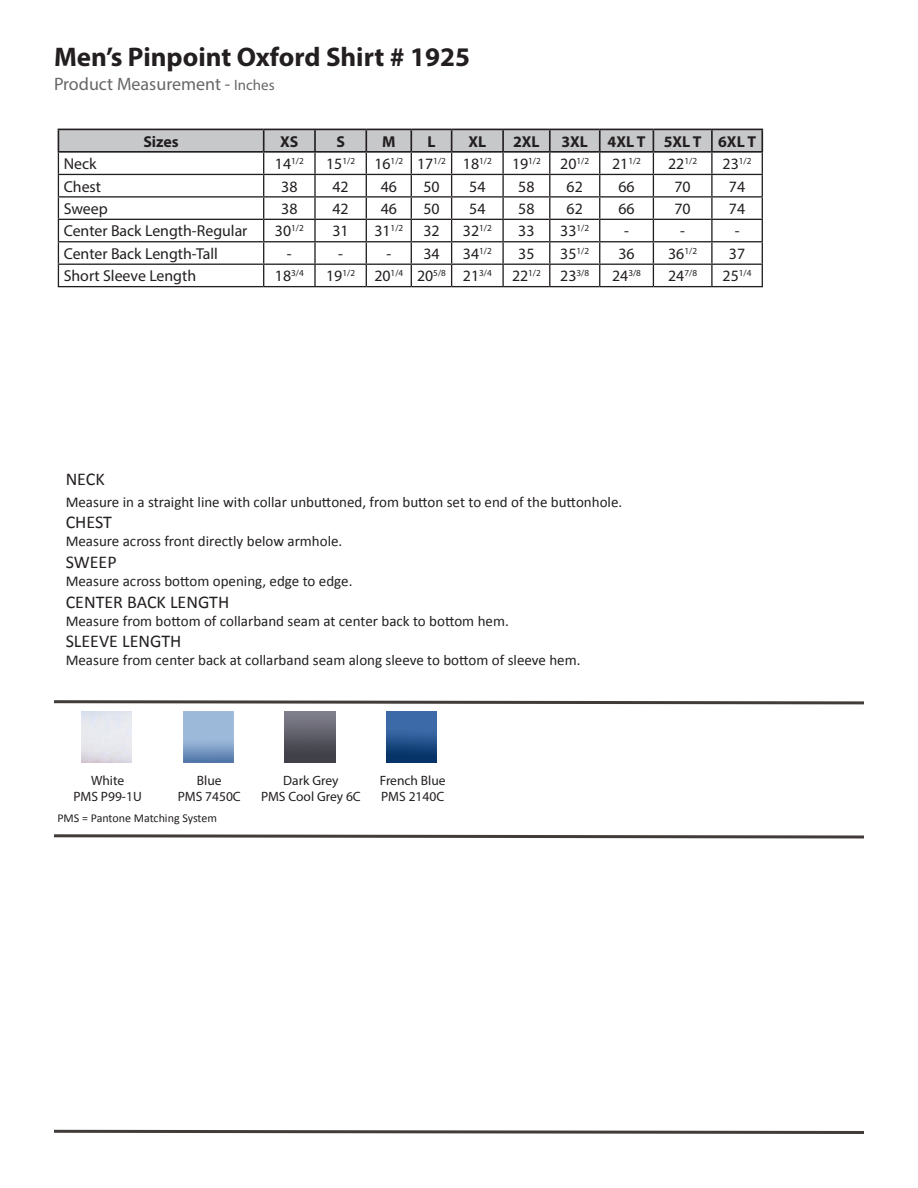
<style>
.page{position:relative;width:918px;height:1188px;background:#fff}
.page>*{position:absolute;margin:0;border:0;box-sizing:border-box;transform-origin:0 0}
.t1{font:700 27px "Myriad Pro";color:#231f20}
.t2{font:18px "Calibri";color:#231f20}
.t3{font:18px "Myriad Pro";color:#67676a}
.t4{font:15.9px "Myriad Pro";color:#231f20}
.t5{font:700 15.9px "Myriad Pro";color:#231f20}
.t6{font:15px "Calibri";color:#231f20}
.t7{font:13.5px "Myriad Pro";color:#231f20}
.t8{font:12px "Calibri";color:#231f20}
.t9{font:9.3px "Myriad Pro";color:#231f20}
.s1{font-size:15px}
.s2{font-size:15.9px}
</style>
<div class="page">
<hr style="left:58px;top:286px;width:206px;height:1px;background:#231f20">
<hr style="left:264px;top:286px;width:51px;height:1px;background:#231f20">
<hr style="left:315px;top:286px;width:51px;height:1px;background:#231f20">
<hr style="left:366px;top:286px;width:45px;height:1px;background:#231f20">
<hr style="left:411px;top:286px;width:41px;height:1px;background:#231f20">
<hr style="left:452px;top:286px;width:51px;height:1px;background:#231f20">
<hr style="left:503px;top:286px;width:47px;height:1px;background:#231f20">
<hr style="left:550px;top:286px;width:50px;height:1px;background:#231f20">
<hr style="left:600px;top:286px;width:53px;height:1px;background:#231f20">
<hr style="left:653px;top:286px;width:59px;height:1px;background:#231f20">
<hr style="left:712px;top:286px;width:51px;height:1px;background:#231f20">
<svg style="left:58px;top:129px;width:705px;height:157px"></svg>
<hr style="left:711px;top:130px;width:2px;height:21px;background:#231f20">
<hr style="left:761px;top:130px;width:2px;height:21px;background:#231f20">
<svg style="left:54px;top:700px;width:810px;height:5px"></svg>
<svg style="left:54px;top:1129px;width:810px;height:5px"></svg>
<svg style="left:54px;top:834px;width:810px;height:5px"></svg>
<img style="left:183px;top:712px;width:50px;height:50px">
<img style="left:285px;top:712px;width:50px;height:50px">
<img style="left:386px;top:712px;width:51px;height:50px">
<p class="t1" style="left:54px;top:40px;width:418px">Men’s Pinpoint Oxford Shirt # 1925</p>
<p class="t3" style="left:54px;top:73px;width:222px">Product Measurement - <span class="s1">Inches</span></p>
<p class="t5" style="left:143px;top:131px;width:37px">Sizes</p>
<p class="t5" style="left:280px;top:131px;width:20px">XS</p>
<p class="t5" style="left:336px;top:131px;width:10px">S</p>
<p class="t5" style="left:382px;top:131px;width:15px">M</p>
<p class="t5" style="left:427px;top:131px;width:10px">L</p>
<p class="t5" style="left:468px;top:131px;width:19px">XL</p>
<p class="t5" style="left:513px;top:131px;width:28px">2XL</p>
<p class="t5" style="left:561px;top:131px;width:28px">3XL</p>
<p class="t5" style="left:608px;top:131px;width:39px">4XL T</p>
<p class="t5" style="left:664px;top:131px;width:39px">5XL T</p>
<p class="t5" style="left:718px;top:131px;width:39px">6XL T</p>
<p class="t4" style="left:64px;top:154px;width:34px">Neck</p>
<p class="t9" style="left:275px;top:155px;width:30px"><span class="s2">14</span>1/2</p>
<p class="t9" style="left:326px;top:155px;width:30px"><span class="s2">15</span>1/2</p>
<p class="t9" style="left:374px;top:155px;width:30px"><span class="s2">16</span>1/2</p>
<p class="t9" style="left:417px;top:155px;width:30px"><span class="s2">17</span>1/2</p>
<p class="t9" style="left:463px;top:155px;width:30px"><span class="s2">18</span>1/2</p>
<p class="t9" style="left:512px;top:155px;width:30px"><span class="s2">19</span>1/2</p>
<p class="t9" style="left:560px;top:155px;width:30px"><span class="s2">20</span>1/2</p>
<p class="t9" style="left:612px;top:155px;width:30px"><span class="s2">21</span>1/2</p>
<p class="t9" style="left:668px;top:155px;width:30px"><span class="s2">22</span>1/2</p>
<p class="t9" style="left:723px;top:155px;width:30px"><span class="s2">23</span>1/2</p>
<p class="t4" style="left:64px;top:176px;width:39px">Chest</p>
<p class="t4" style="left:281px;top:176px;width:18px">38</p>
<p class="t4" style="left:333px;top:176px;width:18px">42</p>
<p class="t4" style="left:381px;top:176px;width:18px">46</p>
<p class="t4" style="left:423px;top:176px;width:18px">50</p>
<p class="t4" style="left:469px;top:176px;width:18px">54</p>
<p class="t4" style="left:518px;top:176px;width:18px">58</p>
<p class="t4" style="left:567px;top:176px;width:18px">62</p>
<p class="t4" style="left:618px;top:176px;width:18px">66</p>
<p class="t4" style="left:675px;top:176px;width:18px">70</p>
<p class="t4" style="left:729px;top:176px;width:18px">74</p>
<p class="t4" style="left:64px;top:199px;width:46px">Sweep</p>
<p class="t4" style="left:281px;top:199px;width:18px">38</p>
<p class="t4" style="left:333px;top:199px;width:18px">42</p>
<p class="t4" style="left:381px;top:199px;width:18px">46</p>
<p class="t4" style="left:423px;top:199px;width:18px">50</p>
<p class="t4" style="left:469px;top:199px;width:18px">54</p>
<p class="t4" style="left:518px;top:199px;width:18px">58</p>
<p class="t4" style="left:567px;top:199px;width:18px">62</p>
<p class="t4" style="left:618px;top:199px;width:18px">66</p>
<p class="t4" style="left:675px;top:199px;width:18px">70</p>
<p class="t4" style="left:729px;top:199px;width:18px">74</p>
<p class="t4" style="left:64px;top:221px;width:185px">Center Back Length-Regular</p>
<p class="t9" style="left:275px;top:222px;width:30px"><span class="s2">30</span>1/2</p>
<p class="t4" style="left:333px;top:221px;width:18px">31</p>
<p class="t9" style="left:374px;top:222px;width:30px"><span class="s2">31</span>1/2</p>
<p class="t4" style="left:423px;top:221px;width:18px">32</p>
<p class="t9" style="left:463px;top:222px;width:30px"><span class="s2">32</span>1/2</p>
<p class="t4" style="left:518px;top:221px;width:18px">33</p>
<p class="t9" style="left:560px;top:222px;width:30px"><span class="s2">33</span>1/2</p>
<p class="t4" style="left:624px;top:221px;width:6px">-</p>
<p class="t4" style="left:680px;top:221px;width:6px">-</p>
<p class="t4" style="left:735px;top:221px;width:6px">-</p>
<p class="t4" style="left:64px;top:244px;width:156px">Center Back Length-Tall</p>
<p class="t4" style="left:287px;top:244px;width:6px">-</p>
<p class="t4" style="left:338px;top:244px;width:6px">-</p>
<p class="t4" style="left:386px;top:244px;width:6px">-</p>
<p class="t4" style="left:423px;top:244px;width:18px">34</p>
<p class="t9" style="left:463px;top:245px;width:30px"><span class="s2">34</span>1/2</p>
<p class="t4" style="left:518px;top:244px;width:18px">35</p>
<p class="t9" style="left:560px;top:245px;width:30px"><span class="s2">35</span>1/2</p>
<p class="t4" style="left:618px;top:244px;width:18px">36</p>
<p class="t9" style="left:668px;top:245px;width:30px"><span class="s2">36</span>1/2</p>
<p class="t4" style="left:729px;top:244px;width:18px">37</p>
<p class="t4" style="left:64px;top:266px;width:134px">Short Sleeve Length</p>
<p class="t9" style="left:275px;top:267px;width:30px"><span class="s2">18</span>3/4</p>
<p class="t9" style="left:326px;top:267px;width:30px"><span class="s2">19</span>1/2</p>
<p class="t9" style="left:374px;top:267px;width:30px"><span class="s2">20</span>1/4</p>
<p class="t9" style="left:417px;top:267px;width:30px"><span class="s2">20</span>5/8</p>
<p class="t9" style="left:463px;top:267px;width:30px"><span class="s2">21</span>3/4</p>
<p class="t9" style="left:512px;top:267px;width:30px"><span class="s2">22</span>1/2</p>
<p class="t9" style="left:560px;top:267px;width:30px"><span class="s2">23</span>3/8</p>
<p class="t9" style="left:612px;top:267px;width:30px"><span class="s2">24</span>3/8</p>
<p class="t9" style="left:668px;top:267px;width:30px"><span class="s2">24</span>7/8</p>
<p class="t9" style="left:723px;top:267px;width:30px"><span class="s2">25</span>1/4</p>
<p class="t2" style="left:66px;top:468px;width:41px">NECK</p>
<p class="t6" style="left:66px;top:492px;width:558px">Measure in a straight line with collar unbuttoned, from button set to end of the buttonhole.</p>
<p class="t2" style="left:66px;top:511px;width:48px">CHEST</p>
<p class="t6" style="left:66px;top:532px;width:278px">Measure across front directly below armhole.</p>
<p class="t2" style="left:66px;top:551px;width:53px">SWEEP</p>
<p class="t6" style="left:66px;top:571px;width:288px">Measure across bottom opening, edge to edge.</p>
<p class="t2" style="left:66px;top:590px;width:165px">CENTER BACK LENGTH</p>
<p class="t6" style="left:66px;top:611px;width:445px">Measure from bottom of collarband seam at center back to bottom hem.</p>
<p class="t2" style="left:66px;top:630px;width:117px">SLEEVE LENGTH</p>
<p class="t6" style="left:66px;top:651px;width:516px">Measure from center back at collarband seam along sleeve to bottom of sleeve hem.</p>
<p class="t7" style="left:91px;top:772px;width:35px">White</p>
<p class="t7" style="left:74px;top:788px;width:70px">PMS P99-1U</p>
<p class="t7" style="left:197px;top:772px;width:26px">Blue</p>
<p class="t7" style="left:178px;top:788px;width:64px">PMS 7450C</p>
<p class="t8" style="left:57px;top:810px;width:161px">PMS = Pantone Matching System</p>
<p class="t7" style="left:283px;top:772px;width:57px">Dark Grey</p>
<p class="t7" style="left:261px;top:788px;width:101px">PMS Cool Grey 6C</p>
<p class="t7" style="left:380px;top:772px;width:67px">French Blue</p>
<p class="t7" style="left:381px;top:788px;width:64px">PMS 2140C</p>
</div>
